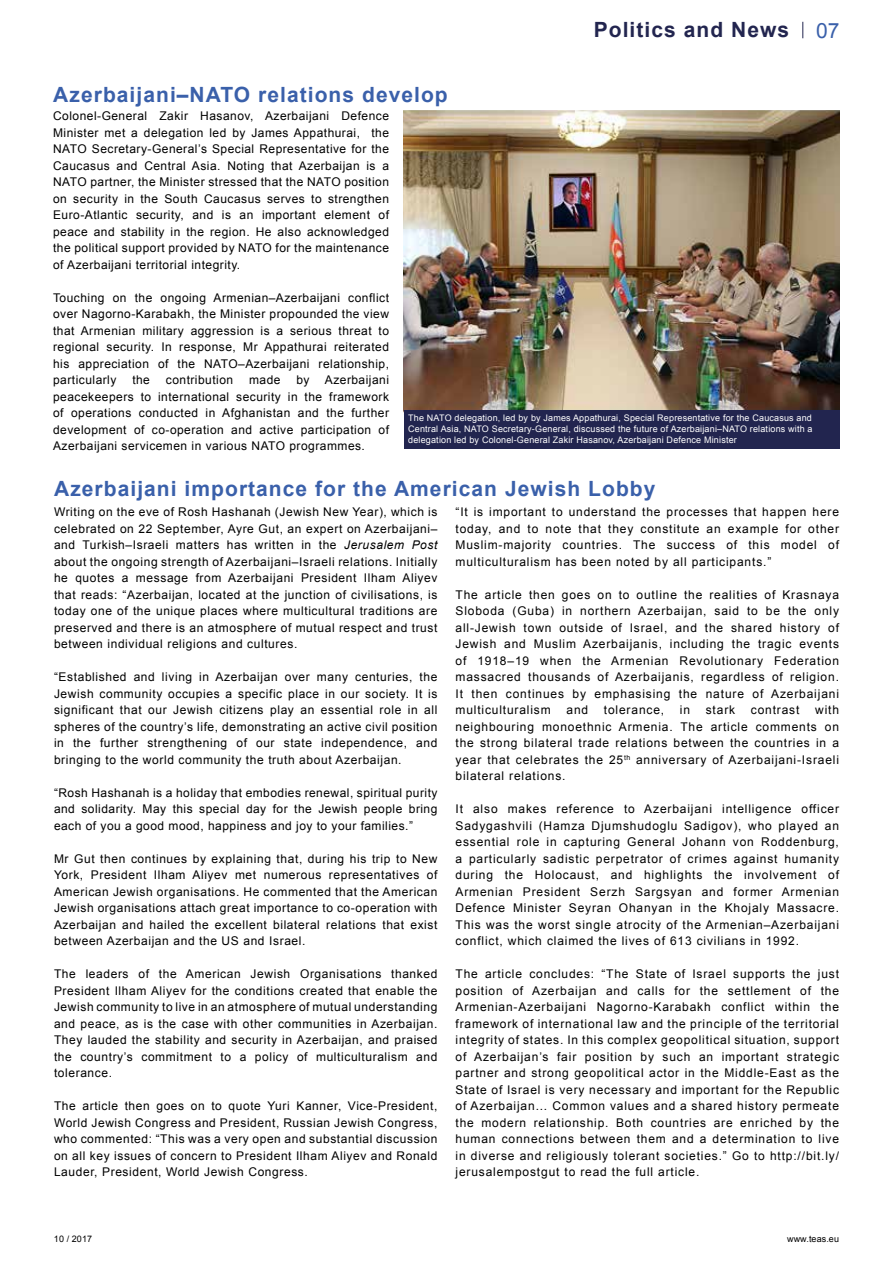
<style>
.page{position:relative;width:893px;height:1263px;background:#fff}
.page>*{position:absolute;margin:0;border:0;box-sizing:border-box;transform-origin:0 0}
.t1{font:700 21px "Arial";letter-spacing:.05em;color:#3a60aa}
.t2{font:700 21px "Arial";letter-spacing:.05em;color:#22254f}
.t3{font:21px "Arial";color:#3a60aa}
.t4{font:12px/16.5px "Arial";letter-spacing:.05em;color:#000;text-align:justify}
.t5{font:12px "Arial";letter-spacing:.07em;color:#000}
.t6{font:9px/10.8px "Arial";letter-spacing:.02em;color:#fff;text-align:justify}
.t7{font:9px "Arial";letter-spacing:.01em;color:#000}
.s1{font-style:italic}
</style>
<div class="page">
<svg style="left:802px;top:22px;width:1px;height:16px"></svg>
<img style="left:404px;top:111px;width:436px;height:299px">
<div style="left:404px;top:410px;width:436px;height:39px;background:#22254f"></div>
<h1 class="t1" style="left:53px;top:81px;width:396px">Azerbaijani–NATO relations develop</h1>
<h1 class="t2" style="left:594px;top:16px;width:197px">Politics and News</h1>
<h1 class="t3" style="left:816px;top:17px;width:25px">07</h1>
<p class="t4" style="left:53px;top:108px;width:337px">Colonel-General Zakir Hasanov, Azerbaijani Defence Minister met a delegation led by James Appathurai, the NATO Secretary-General’s Special Representative for the Caucasus and Central Asia. Noting that Azerbaijan is a NATO partner, the Minister stressed that the NATO position on security in the South Caucasus serves to strengthen Euro-Atlantic security, and is an important element of peace and stability in the region. He also acknowledged the political support provided by NATO for the maintenance of Azerbaijani territorial integrity.</p>
<p class="t4" style="left:53px;top:289px;width:337px">Touching on the ongoing Armenian–Azerbaijani conflict over Nagorno-Karabakh, the Minister propounded the view that Armenian military aggression is a serious threat to regional security. In response, Mr Appathurai reiterated his appreciation of the NATO–Azerbaijani relationship, particularly</p>
<p class="t4" style="left:53px;top:372px;width:337px;text-indent:272px">Azerbaijani peacekeepers to international security in the framework of operations conducted in Afghanistan and the further development of co-operation and active participation of Azerbaijani servicemen in various NATO programmes.</p>
<p class="t4" style="left:132px;top:372px;width:19px">the</p>
<p class="t4" style="left:166px;top:372px;width:69px">contribution</p>
<p class="t4" style="left:249px;top:372px;width:33px">made</p>
<p class="t4" style="left:296px;top:372px;width:15px">by</p>
<p class="t6" style="left:408px;top:413px;width:406px">The NATO delegation, led by by James Appathurai, Special Representative for the Caucasus and Central Asia, NATO Secretary-General, discussed the future of Azerbaijani–NATO relations with a delegation led by Colonel-General Zakir Hasanov, Azerbaijani Defence Minister</p>
<h1 class="t1" style="left:54px;top:474px;width:603px">Azerbaijani importance for the American Jewish Lobby</h1>
<p class="t4" style="left:54px;top:504px;width:385px">Writing on the eve of Rosh Hashanah (Jewish New Year), which is celebrated on 22 September, Ayre Gut, an expert on Azerbaijani– and Turkish–Israeli matters has written in the <span class="s1">Jerusalem Post </span>about the ongoing strength of Azerbaijani–Israeli relations. Initially he quotes a message from Azerbaijani President Ilham Aliyev that reads: “Azerbaijan, located at the junction of civilisations, is today one of the unique places where multicultural traditions are preserved and there is an atmosphere of mutual respect and trust between individual religions and cultures.</p>
<p class="t4" style="left:54px;top:669px;width:385px">“Established and living in Azerbaijan over many centuries, the Jewish community occupies a specific place in our society. It is significant that our Jewish citizens play an essential role in all spheres of the country’s life, demonstrating an active civil position in the further strengthening of our state independence, and bringing to the world community the truth about Azerbaijan.</p>
<p class="t4" style="left:54px;top:784px;width:385px">“Rosh Hashanah is a holiday that embodies renewal, spiritual purity and solidarity. May this special day for the Jewish people bring each of you a good mood, happiness and joy to your families.”</p>
<p class="t4" style="left:54px;top:850px;width:385px">Mr Gut then continues by explaining that, during his trip to New York, President Ilham Aliyev met numerous representatives of American Jewish organisations. He commented that the American Jewish organisations attach great importance to co-operation with Azerbaijan and hailed the excellent bilateral relations that exist between Azerbaijan and the US and Israel.</p>
<p class="t4" style="left:54px;top:966px;width:385px">The leaders of the American Jewish Organisations thanked President Ilham Aliyev for the conditions created that enable the Jewish community to live in an atmosphere of mutual understanding and peace, as is the case with other communities in Azerbaijan.<br>They lauded the stability and security in Azerbaijan, and praised the country’s commitment to a policy of multiculturalism and tolerance.</p>
<p class="t4" style="left:54px;top:1098px;width:385px">The article then goes on to quote Yuri Kanner, Vice-President, World Jewish Congress and President, Russian Jewish Congress, who commented: “This was a very open and substantial discussion on all key issues of concern to President Ilham Aliyev and Ronald Lauder, President, World Jewish Congress.</p>
<p class="t4" style="left:455px;top:504px;width:385px">“It is important to understand the processes that happen here today, and to note that they constitute an example for other Muslim-majority countries. The success of this model of multiculturalism has been noted by all participants.”</p>
<p class="t4" style="left:455px;top:586px;width:385px">The article then goes on to outline the realities of Krasnaya Sloboda (Guba) in northern Azerbaijan, said to be the only all-Jewish town outside of Israel, and the shared history of Jewish and Muslim Azerbaijanis, including the tragic events of 1918–19 when the Armenian Revolutionary Federation massacred thousands of Azerbaijanis, regardless of religion.<br>It then continues by emphasising the nature of Azerbaijani multiculturalism</p>
<p class="t4" style="left:455px;top:702px;width:385px;text-indent:360px">with neighbouring monoethnic Armenia. The article comments on the strong bilateral trade relations between the countries in a year that celebrates the 25<sup>th</sup> anniversary of Azerbaijani-Israeli bilateral relations.</p>
<p class="t4" style="left:456px;top:801px;width:385px">It also makes reference to Azerbaijani intelligence officer Sadygashvili (Hamza Djumshudoglu Sadigov), who played an essential role in capturing General Johann von Roddenburg, a particularly sadistic perpetrator of crimes against humanity during the Holocaust, and highlights the involvement of Armenian President Serzh Sargsyan and former Armenian Defence Minister Seyran Ohanyan in the Khojaly Massacre.<br>This was the worst single atrocity of the Armenian–Azerbaijani conflict, which claimed the lives of 613 civilians in 1992.</p>
<p class="t4" style="left:456px;top:966px;width:385px">The article concludes: “The State of Israel supports the just position of Azerbaijan and calls for the settlement of the Armenian-Azerbaijani Nagorno-Karabakh conflict within the framework of international law and the principle of the territorial integrity of states. In this complex geopolitical situation, support of Azerbaijan’s fair position by such an important strategic partner and strong geopolitical actor in the Middle-East as the State of Israel is very necessary and important for the Republic of Azerbaijan… Common values and a shared history permeate the modern relationship. Both countries are enriched by the human connections between them and a determination to live in diverse and religiously tolerant societies.” Go to http://bit.ly/ jerusalempostgut to read the full article.</p>
<p class="t4" style="left:566px;top:702px;width:23px">and</p>
<p class="t5" style="left:604px;top:702px;width:62px">tolerance,</p>
<p class="t4" style="left:680px;top:702px;width:12px">in</p>
<p class="t4" style="left:706px;top:702px;width:31px">stark</p>
<p class="t5" style="left:751px;top:702px;width:50px">contrast</p>
<p class="t7" style="left:54px;top:1233px;width:40px">10 / 2017</p>
<p class="t7" style="left:787px;top:1233px;width:53px">www.teas.eu</p>
</div>
